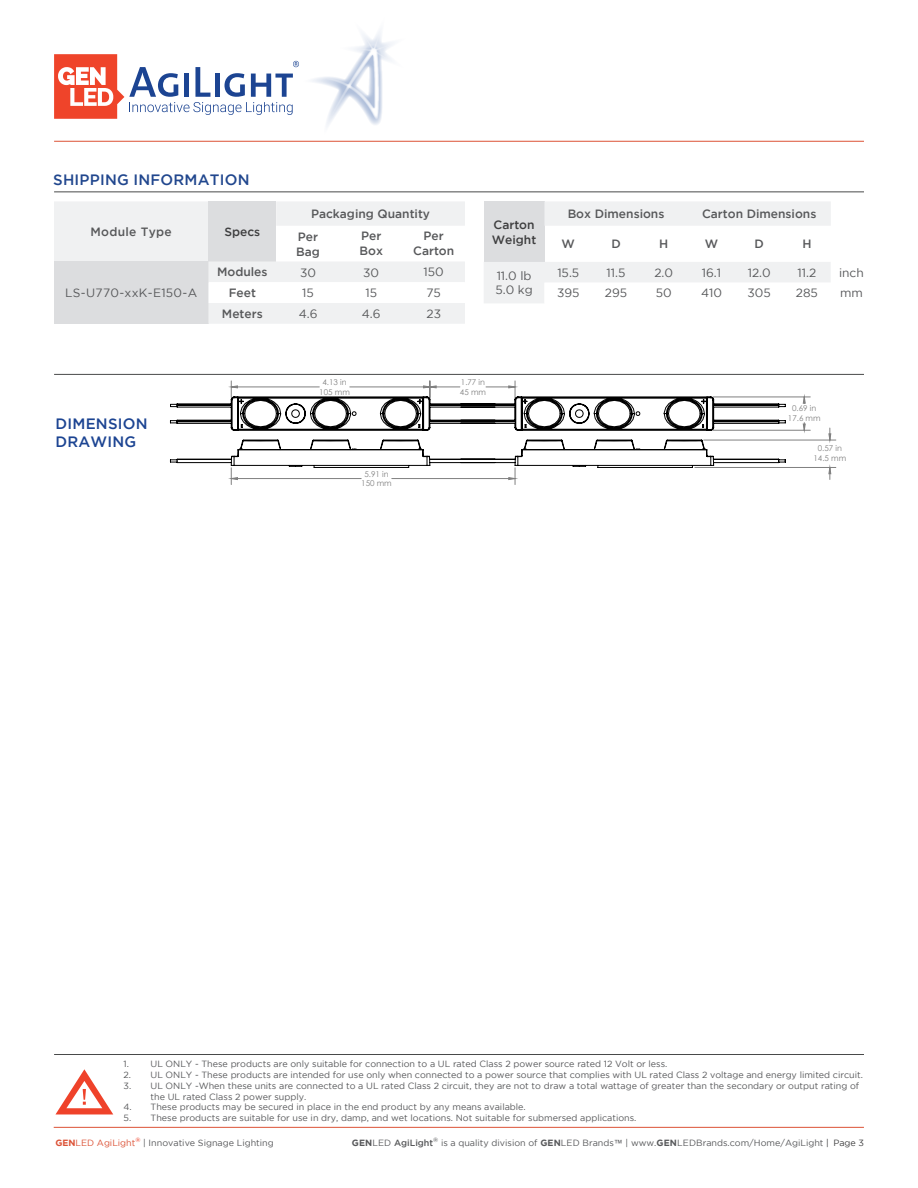
<style>
.page{position:relative;width:918px;height:1188px;background:#fff}
.page>*{position:absolute;margin:0;border:0;box-sizing:border-box;transform-origin:0 0}
.t1{font:500 15px "Gotham";letter-spacing:.015em;color:#21478e}
.t2{font:500 15px "Gotham";letter-spacing:.015em;color:#1c4492}
.Table_Subtitle{font:500 12px "Gotham";color:#57585a}
.t3{font:12px "Gotham";color:#57585a}
.t4{font:12px "Gotham";letter-spacing:.025em;color:#57585a}
.t5{font:500 12px/15px "Gotham";color:#3e3e3f}
.Table_Subtitle-2{font:500 12px "Gotham";letter-spacing:.025em;color:#57585a}
.t6{font:9px/10.8px "Gotham";color:#57585a}
.t7{font:500 9px "Gotham";color:#57585a}
.t8{font:9px "Gotham";color:#3e3e3f}
.t9{font:7.95px/9.6px "Century Gothic";color:#808080;text-align:center}
.t10{font:500 6.15px "Gotham";color:#57585a}
.s1{font-weight:700;color:#dc5236}
.s2{color:#dc5236}
.s3{font-weight:700}
.s4{font-family:"Gill Sans MT Pro";font-weight:500}
.s5{color:#3e3e3f}
.s6{font-weight:400}
</style>
<div class="page">
<svg style="left:54px;top:54px;width:230px;height:65px"></svg>
<hr style="left:54px;top:141px;width:810px;height:1px;background:#dc5235">
<img style="left:284px;top:31px;width:141px;height:111px">
<hr style="left:54px;top:1127px;width:810px;height:1px;background:#dc5236">
<svg style="left:54px;top:201px;width:411px;height:123px"></svg>
<svg style="left:56px;top:1069px;width:57px;height:45px"></svg>
<hr style="left:54px;top:192px;width:810px;height:1px;background:#494a4a">
<hr style="left:54px;top:374px;width:810px;height:1px;background:#494a4a">
<hr style="left:54px;top:1054px;width:810px;height:1px;background:#494a4a">
<div style="left:484px;top:201px;width:60px;height:61px;background:#dcdddf"></div>
<div style="left:544px;top:201px;width:287px;height:25px;background:#f0f1f2"></div>
<svg style="left:484px;top:262px;width:347px;height:41px"></svg>
<hr style="left:704px;top:440px;width:132px;height:1px;background:#808080">
<hr style="left:695px;top:467px;width:141px;height:1px;background:#808080">
<hr style="left:515px;top:381px;width:1px;height:40px;background:#808080">
<svg style="left:231px;top:386px;width:600px;height:94px"></svg>
<svg style="left:170px;top:396px;width:616px;height:72px"></svg>
<p class="t1" style="left:53px;top:171px;width:198px">SHIPPING INFORMATION</p>
<p class="Table_Subtitle-2" style="left:91px;top:225px;width:83px">Module Type</p>
<p class="t5" style="left:224px;top:224px;width:37px">Specs</p>
<p class="Table_Subtitle" style="left:311px;top:207px;width:121px">Packaging Quantity</p>
<p class="Table_Subtitle" style="left:298px;top:230px;width:22px">Per</p>
<p class="Table_Subtitle" style="left:296px;top:245px;width:25px">Bag</p>
<p class="Table_Subtitle" style="left:361px;top:229px;width:22px">Per</p>
<p class="Table_Subtitle" style="left:359px;top:244px;width:25px">Box</p>
<p class="Table_Subtitle" style="left:424px;top:229px;width:22px">Per</p>
<p class="Table_Subtitle" style="left:413px;top:244px;width:43px">Carton</p>
<p class="t4" style="left:65px;top:286px;width:133px">LS-U770-xxK-E150-A</p>
<p class="Table_Subtitle" style="left:217px;top:265px;width:52px">Modules</p>
<p class="t3" style="left:300px;top:266px;width:17px">30</p>
<p class="t3" style="left:363px;top:266px;width:17px">30</p>
<p class="t3" style="left:424px;top:265px;width:22px">150</p>
<p class="Table_Subtitle" style="left:229px;top:286px;width:29px">Feet</p>
<p class="t3" style="left:302px;top:286px;width:13px">15</p>
<p class="t3" style="left:365px;top:286px;width:13px">15</p>
<p class="t3" style="left:427px;top:286px;width:16px">75</p>
<p class="Table_Subtitle" style="left:222px;top:307px;width:42px">Meters</p>
<p class="t3" style="left:299px;top:307px;width:20px">4.6</p>
<p class="t3" style="left:362px;top:307px;width:20px">4.6</p>
<p class="t3" style="left:426px;top:307px;width:16px">23</p>
<p class="t5" style="left:492px;top:217px;width:46px">Carton<br>Weight</p>
<p class="t3" style="left:497px;top:269px;width:36px">11.0 lb</p>
<p class="t3" style="left:495px;top:283px;width:39px">5.0 kg</p>
<p class="Table_Subtitle" style="left:568px;top:207px;width:98px">Box Dimensions</p>
<p class="Table_Subtitle" style="left:702px;top:207px;width:116px">Carton Dimensions</p>
<p class="Table_Subtitle" style="left:562px;top:237px;width:15px">W</p>
<p class="Table_Subtitle" style="left:611px;top:237px;width:11px">D</p>
<p class="Table_Subtitle" style="left:659px;top:237px;width:11px">H</p>
<p class="Table_Subtitle" style="left:705px;top:237px;width:15px">W</p>
<p class="Table_Subtitle" style="left:755px;top:237px;width:11px">D</p>
<p class="Table_Subtitle" style="left:802px;top:237px;width:11px">H</p>
<p class="t3" style="left:557px;top:266px;width:23px">15.5</p>
<p class="t3" style="left:607px;top:266px;width:20px">11.5</p>
<p class="t3" style="left:654px;top:266px;width:20px">2.0</p>
<p class="t3" style="left:702px;top:266px;width:21px">16.1</p>
<p class="t3" style="left:748px;top:266px;width:25px">12.0</p>
<p class="t3" style="left:798px;top:266px;width:20px">11.2</p>
<p class="t3" style="left:839px;top:266px;width:26px">inch</p>
<p class="t3" style="left:557px;top:287px;width:24px">395</p>
<p class="t3" style="left:605px;top:287px;width:24px">295</p>
<p class="t3" style="left:656px;top:287px;width:17px">50</p>
<p class="t3" style="left:701px;top:287px;width:22px">410</p>
<p class="t3" style="left:748px;top:287px;width:25px">305</p>
<p class="t3" style="left:796px;top:287px;width:24px">285</p>
<p class="t3" style="left:840px;top:287px;width:24px">mm</p>
<p class="t2" style="left:56px;top:415px;width:94px">DIMENSION</p>
<p class="t2" style="left:56px;top:433px;width:82px">DRAWING</p>
<p class="t9" style="left:319px;top:377px;width:32px">4.13 in<br>105 mm</p>
<p class="t9" style="left:361px;top:469px;width:32px">5.91 in<br>150 mm</p>
<p class="t9" style="left:460px;top:377px;width:28px;text-align:left">1.77 in<br>45 mm</p>
<p class="t9" style="left:788px;top:404px;width:34px">0.69 in<br>17.6 mm</p>
<p class="t9" style="left:814px;top:444px;width:34px">0.57 in<br>14.5 mm</p>
<p class="t6" style="left:124px;top:1058px;width:545px">1. UL ONLY - These products are only suitable for connection to a UL rated Class 2 power source rated 12 Volt or less.</p>
<p class="t6" style="left:124px;top:1069px;width:741px">2. UL ONLY - These products are intended for use only when connected to a power source that complies with UL rated Class 2 voltage and energy limited circuit.</p>
<p class="t6" style="left:151px;top:1080px;width:710px;text-indent:-27px">3. UL ONLY -When these units are connected to a UL rated Class 2 circuit, they are not to draw a total wattage of greater than the secondary or output rating of the UL rated Class 2 power supply.</p>
<p class="t6" style="left:124px;top:1102px;width:404px">4. These products may be secured in place in the end product by any means available.</p>
<p class="t6" style="left:124px;top:1112px;width:514px">5. These products are suitable for use in dry, damp, and wet locations. Not suitable for submersed applications.</p>
<p class="t6" style="left:55px;top:1137px;width:220px"><span class="s1">GEN</span><span class="s2">LED AgiLight</span><sup>®</sup> | Innovative Signage Lighting</p>
<p class="t6" style="left:441px;top:1137px;width:389px">is a quality division of <span class="s3">GEN</span>LED Brands<span class="s4">™</span> | www.<span class="s3">GEN</span>LEDBrands.com/Home/AgiLight <span class="s5">|</span></p>
<p class="t10" style="left:433px;top:1137px;width:7px">®</p>
<p class="t7" style="left:352px;top:1138px;width:83px"><span class="s3">GEN</span><span class="s6">LED</span> AgiLight</p>
<p class="t8" style="left:833px;top:1138px;width:32px">Page 3</p>
</div>
